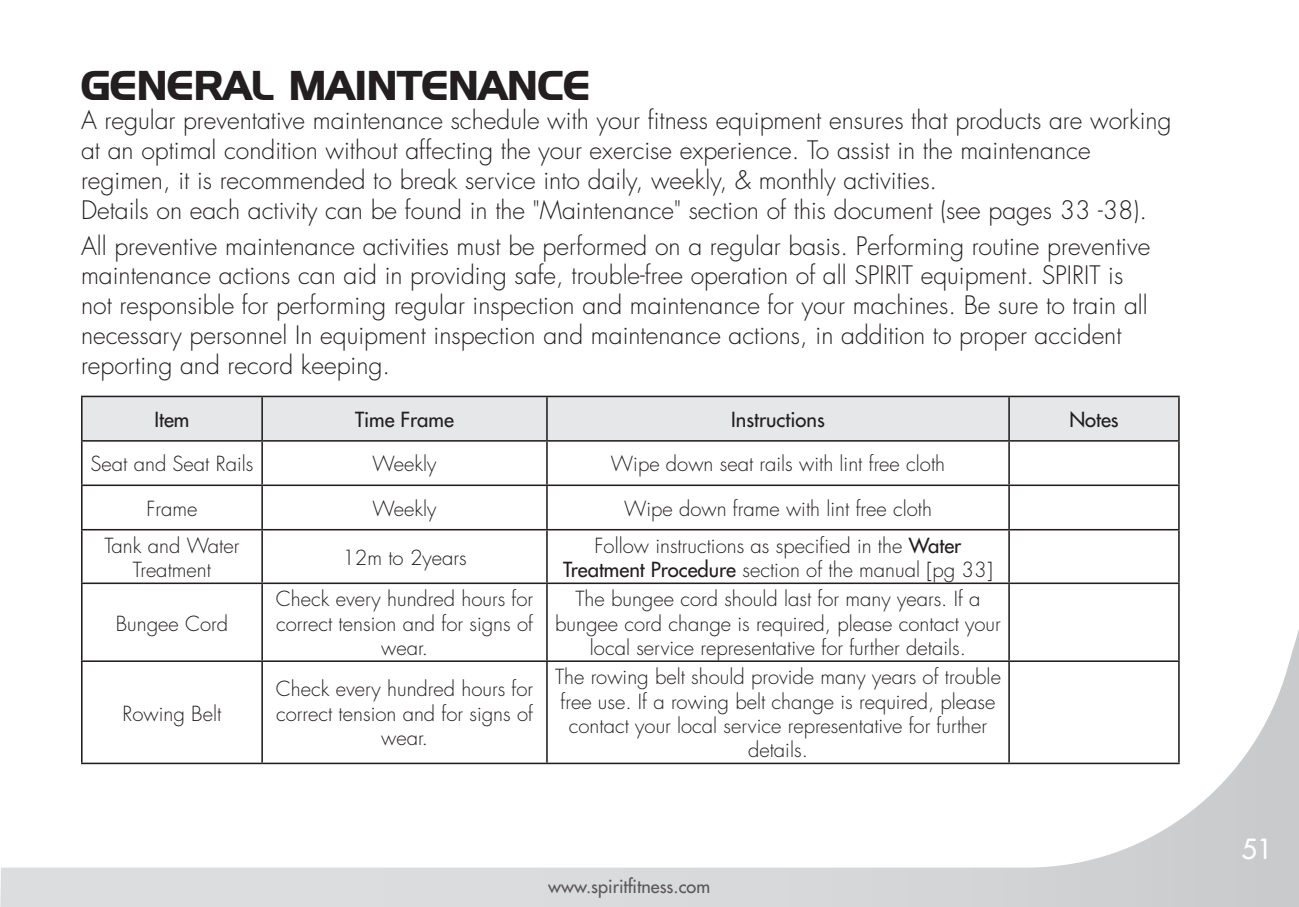
<style>
.page{position:relative;width:1299px;height:907px;background:#fff}
.page>*{position:absolute;margin:0;border:0;box-sizing:border-box;transform-origin:0 0}
.t1{font:700 40.5px "Hanzel";color:#231f20}
.t2{font:500 27px "Futura Std";color:#fff}
.t3{font:300 24.75px/29.7px "Futura Std";color:#231f20}
.t4{font:300 20.25px/24.3px "Futura Std";color:#231f20;text-align:center}
.t5{font:500 20.25px "Futura Std";color:#231f20}
.t6{font:500 18px "Futura Std";color:#231f20}
.s1{font-weight:500}
</style>
<div class="page">
<svg style="left:0;top:629px;width:1299px;height:277px"></svg>
<div style="left:83px;top:397px;width:1095px;height:43px;background:#e6e7e9"></div>
<svg style="left:83px;top:441px;width:1095px;height:321px"></svg>
<hr style="left:81px;top:395px;width:181px;height:2px;background:#231f20">
<hr style="left:81px;top:397px;width:2px;height:43px;background:#231f20">
<hr style="left:262px;top:395px;width:285px;height:2px;background:#231f20">
<hr style="left:261px;top:397px;width:2px;height:43px;background:#231f20">
<hr style="left:547px;top:395px;width:462px;height:2px;background:#231f20">
<hr style="left:546px;top:397px;width:2px;height:43px;background:#231f20">
<hr style="left:1009px;top:395px;width:171px;height:2px;background:#231f20">
<hr style="left:1008px;top:397px;width:2px;height:43px;background:#231f20">
<hr style="left:1178px;top:397px;width:2px;height:43px;background:#231f20">
<hr style="left:81px;top:440px;width:181px;height:1px;background:#231f20">
<hr style="left:81px;top:441px;width:2px;height:43px;background:#231f20">
<hr style="left:262px;top:440px;width:285px;height:1px;background:#231f20">
<hr style="left:261px;top:441px;width:2px;height:43px;background:#231f20">
<hr style="left:547px;top:440px;width:462px;height:1px;background:#231f20">
<hr style="left:546px;top:441px;width:2px;height:43px;background:#231f20">
<hr style="left:1009px;top:440px;width:171px;height:1px;background:#231f20">
<hr style="left:1008px;top:441px;width:2px;height:43px;background:#231f20">
<hr style="left:1178px;top:441px;width:2px;height:43px;background:#231f20">
<hr style="left:81px;top:484px;width:181px;height:2px;background:#231f20">
<hr style="left:81px;top:486px;width:2px;height:43px;background:#231f20">
<hr style="left:262px;top:484px;width:285px;height:2px;background:#231f20">
<hr style="left:261px;top:486px;width:2px;height:43px;background:#231f20">
<hr style="left:547px;top:484px;width:462px;height:2px;background:#231f20">
<hr style="left:546px;top:486px;width:2px;height:43px;background:#231f20">
<hr style="left:1009px;top:484px;width:171px;height:2px;background:#231f20">
<hr style="left:1008px;top:486px;width:2px;height:43px;background:#231f20">
<hr style="left:1178px;top:486px;width:2px;height:43px;background:#231f20">
<hr style="left:81px;top:529px;width:181px;height:1px;background:#231f20">
<hr style="left:81px;top:530px;width:2px;height:52px;background:#231f20">
<hr style="left:262px;top:529px;width:285px;height:1px;background:#231f20">
<hr style="left:261px;top:530px;width:2px;height:52px;background:#231f20">
<hr style="left:547px;top:529px;width:462px;height:1px;background:#231f20">
<hr style="left:546px;top:530px;width:2px;height:52px;background:#231f20">
<hr style="left:1009px;top:529px;width:171px;height:1px;background:#231f20">
<hr style="left:1008px;top:530px;width:2px;height:52px;background:#231f20">
<hr style="left:1178px;top:530px;width:2px;height:52px;background:#231f20">
<hr style="left:81px;top:582px;width:181px;height:2px;background:#231f20">
<hr style="left:81px;top:584px;width:2px;height:76px;background:#231f20">
<hr style="left:262px;top:582px;width:285px;height:2px;background:#231f20">
<hr style="left:261px;top:584px;width:2px;height:76px;background:#231f20">
<hr style="left:547px;top:582px;width:462px;height:2px;background:#231f20">
<hr style="left:546px;top:584px;width:2px;height:76px;background:#231f20">
<hr style="left:1009px;top:582px;width:171px;height:2px;background:#231f20">
<hr style="left:1008px;top:584px;width:2px;height:76px;background:#231f20">
<hr style="left:1178px;top:584px;width:2px;height:76px;background:#231f20">
<hr style="left:81px;top:660px;width:181px;height:2px;background:#231f20">
<hr style="left:81px;top:662px;width:2px;height:100px;background:#231f20">
<hr style="left:262px;top:660px;width:285px;height:2px;background:#231f20">
<hr style="left:261px;top:662px;width:2px;height:100px;background:#231f20">
<hr style="left:547px;top:660px;width:462px;height:2px;background:#231f20">
<hr style="left:546px;top:662px;width:2px;height:100px;background:#231f20">
<hr style="left:1009px;top:660px;width:171px;height:2px;background:#231f20">
<hr style="left:1008px;top:662px;width:2px;height:100px;background:#231f20">
<hr style="left:1178px;top:662px;width:2px;height:100px;background:#231f20">
<hr style="left:81px;top:762px;width:181px;height:2px;background:#231f20">
<hr style="left:262px;top:762px;width:285px;height:2px;background:#231f20">
<hr style="left:547px;top:762px;width:462px;height:2px;background:#231f20">
<hr style="left:1009px;top:762px;width:171px;height:2px;background:#231f20">
<p class="t1" style="left:81px;top:61px;width:510px">GENERAL MAINTENANCE</p>
<p class="t3" style="left:81px;top:106px;width:1092px">A regular preventative maintenance schedule with your fitness equipment ensures that products are working at an optimal condition without affecting the your exercise experience. To assist in the maintenance regimen, it is recommended to break service into daily, weekly, &amp; monthly activities.<br>Details on each activity can be found in the "Maintenance" section of this document (see pages 33 -38).</p>
<p class="t3" style="left:81px;top:231px;width:1071px">All preventive maintenance activities must be performed on a regular basis. Performing routine preventive maintenance actions can aid in providing safe, trouble-free operation of all SPIRIT equipment. SPIRIT is not responsible for performing regular inspection and maintenance for your machines. Be sure to train all necessary personnel In equipment inspection and maintenance actions, in addition to proper accident reporting and record keeping.</p>
<p class="t5" style="left:154px;top:407px;width:36px">Item</p>
<p class="t5" style="left:355px;top:407px;width:100px">Time Frame</p>
<p class="t5" style="left:731px;top:407px;width:95px">Instructions</p>
<p class="t5" style="left:1069px;top:407px;width:51px">Notes</p>
<p class="t4" style="left:91px;top:452px;width:164px">Seat and Seat Rails</p>
<p class="t4" style="left:373px;top:452px;width:65px">Weekly</p>
<p class="t4" style="left:611px;top:452px;width:336px">Wipe down seat rails with lint free cloth</p>
<p class="t4" style="left:146px;top:497px;width:52px">Frame</p>
<p class="t4" style="left:373px;top:497px;width:65px">Weekly</p>
<p class="t4" style="left:624px;top:497px;width:309px">Wipe down frame with lint free cloth</p>
<p class="t4" style="left:105px;top:533px;width:136px">Tank and Water<br>Treatment</p>
<p class="t4" style="left:563px;top:533px;width:431px">Follow instructions as specified in the <span class="s1">Water<br>Treatment Procedure</span> section of the manual [pg 33]</p>
<p class="t4" style="left:342px;top:546px;width:126px">12m to 2years</p>
<p class="t4" style="left:116px;top:611px;width:114px">Bungee Cord</p>
<p class="t4" style="left:123px;top:701px;width:100px">Rowing Belt</p>
<p class="t4" style="left:276px;top:587px;width:259px">Check every hundred hours for correct tension and for signs of wear.</p>
<p class="t4" style="left:555px;top:587px;width:447px">The bungee cord should last for many years. If a bungee cord change is required, please contact your local service representative for further details.</p>
<p class="t4" style="left:276px;top:677px;width:259px">Check every hundred hours for correct tension and for signs of wear.</p>
<p class="t4" style="left:555px;top:665px;width:447px">The rowing belt should provide many years of trouble free use. If a rowing belt change is required, please contact your local service representative for further details.</p>
<p class="t6" style="left:548px;top:875px;width:163px">www.spiritfitness.com</p>
<p class="t2" style="left:1241px;top:832px;width:33px">51</p>
</div>
